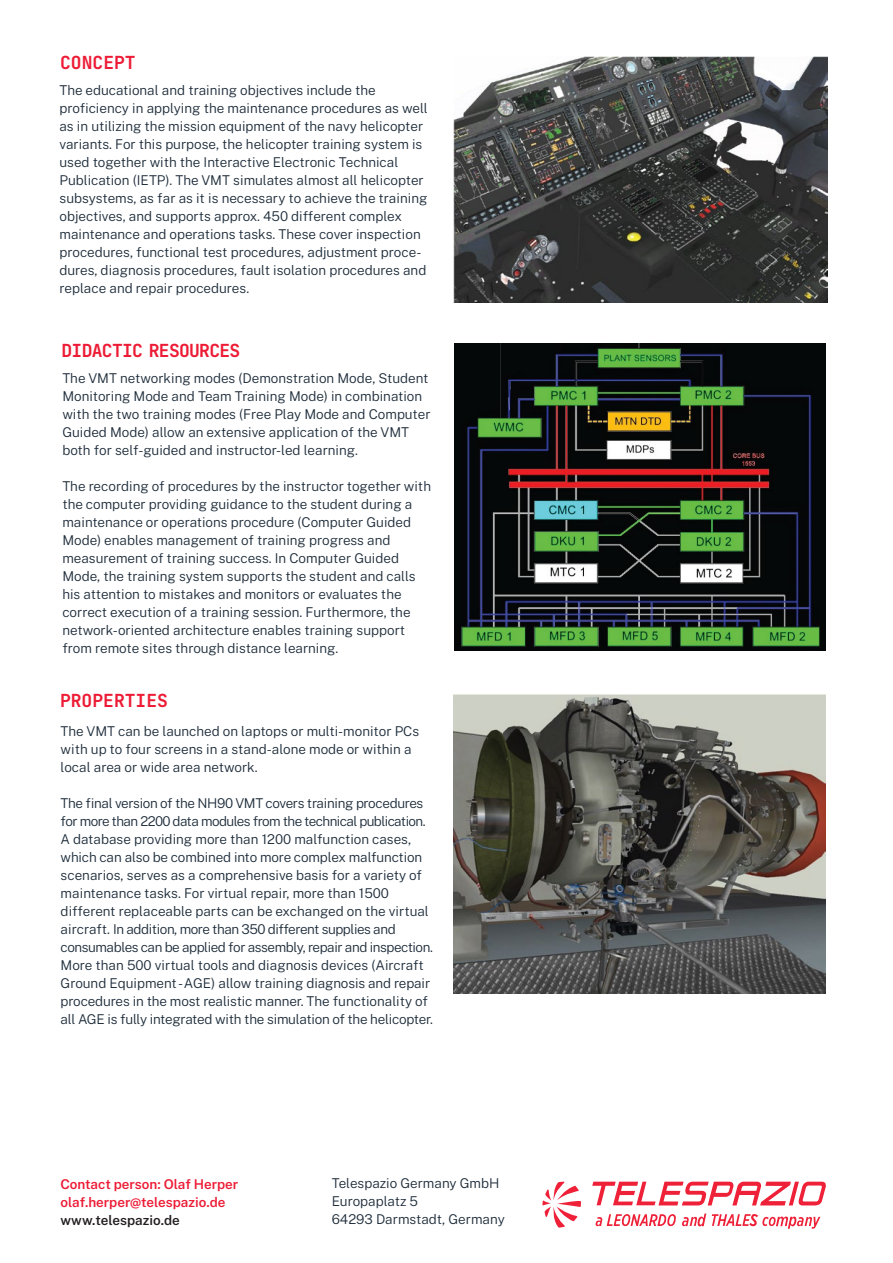
<style>
.page{position:relative;width:893px;height:1263px;background:#fff}
.page>*{position:absolute;margin:0;border:0;box-sizing:border-box;transform-origin:0 0}
.t1{font:18px "Tekne LDO Variable";letter-spacing:-.04em;color:#ed1b35}
.t2{font:18px "Tekne LDO Variable";color:#ed1b35}
.t3{font:300 13.5px/18px "Public Sans";color:#1c2b39}
.t4{font:600 13.5px/18px "Public Sans";color:#ed1b35}
.t5{font:600 13.5px "Public Sans";color:#231f20}
</style>
<div class="page">
<svg style="left:595px;top:1213px;width:111px;height:14px"></svg>
<svg style="left:712px;top:1214px;width:108px;height:15px"></svg>
<svg style="left:542px;top:1182px;width:39px;height:46px"></svg>
<svg style="left:592px;top:1182px;width:234px;height:24px"></svg>
<img style="left:453px;top:57px;width:374px;height:245px">
<img style="left:455px;top:344px;width:371px;height:306px">
<img style="left:454px;top:694px;width:372px;height:299px">
<h1 class="t2" style="left:60px;top:49px;width:77px">CONCEPT</h1>
<p class="t3" style="left:60px;top:80px;width:370px">The educational and training objectives include the proficiency in applying the maintenance procedures as well as in utilizing the mission equipment of the navy helicopter variants. For this purpose, the helicopter training system is used together with the Interactive Electronic Technical Publication (IETP). The VMT simulates almost all helicopter subsystems, as far as it is necessary to achieve the training objectives, and supports approx. 450 different complex maintenance and operations tasks. These cover inspection procedures, functional test procedures, adjustment proce&shy;dures, diagnosis procedures, fault isolation procedures and replace and repair procedures.</p>
<h1 class="t1" style="left:62px;top:337px;width:180px">DIDACTIC RESOURCES</h1>
<p class="t3" style="left:62px;top:369px;width:370px">The VMT networking modes (Demonstration Mode, Student Monitoring Mode and Team Training Mode) in combination with the two training modes (Free Play Mode and Computer Guided Mode) allow an extensive application of the VMT both for self-guided and instructor-led learning.</p>
<p class="t3" style="left:62px;top:477px;width:370px">The recording of procedures by the instructor together with the computer providing guidance to the student during a maintenance or operations procedure (Computer Guided Mode) enables management of training progress and measurement of training success. In Computer Guided Mode, the training system supports the student and calls his attention to mistakes and monitors or evaluates the correct execution of a training session. Furthermore, the network-oriented architecture enables training support from remote sites through distance learning.</p>
<h1 class="t2" style="left:60px;top:687px;width:109px">PROPERTIES</h1>
<p class="t3" style="left:61px;top:721px;width:360px">The VMT can be launched on laptops or multi-monitor PCs with up to four screens in a stand-alone mode or within a local area or wide area network.</p>
<p class="t3" style="left:61px;top:793px;width:374px">The final version of the NH90 VMT covers training procedures for more than 2200 data modules from the technical publication.<br>A database providing more than 1200 malfunction cases, which can also be combined into more complex malfunction scenarios, serves as a comprehensive basis for a variety of maintenance tasks. For virtual repair, more than 1500 different replaceable parts can be exchanged on the virtual aircraft. In addition, more than 350 different supplies and consumables can be applied for assembly, repair and inspection.<br>More than 500 virtual tools and diagnosis devices (Aircraft Ground Equipment -AGE) allow training diagnosis and repair procedures in the most realistic manner. The functionality of all AGE is fully integrated with the simulation of the helicopter.</p>
<p class="t4" style="left:60px;top:1174px;width:179px">Contact person: Olaf Herper olaf.herper@telespazio.de</p>
<p class="t5" style="left:60px;top:1210px;width:121px">www.telespazio.de</p>
<p class="t3" style="left:332px;top:1174px;width:175px">Telespazio Germany GmbH<br>Europaplatz 5<br>64293 Darmstadt, Germany</p>
</div>
